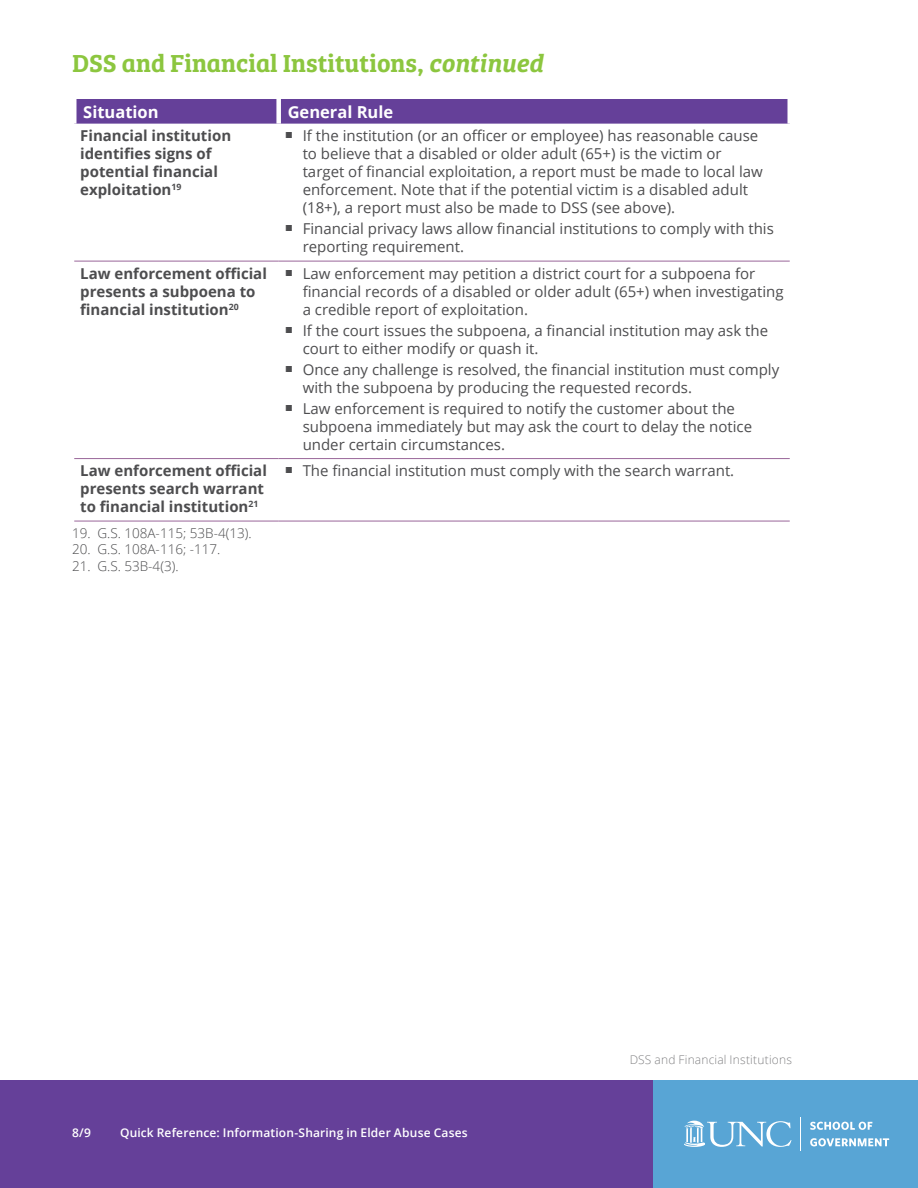
<style>
.page{position:relative;width:918px;height:1188px;background:#fff}
.page>*{position:absolute;margin:0;border:0;box-sizing:border-box;transform-origin:0 0}
.A_Header{font:25.5px "Bree Serif Sb";color:#8cc63f}
.Table_Header{font:700 16.5px "Open Sans";color:#fff}
.t1{font:15px/18px "Open Sans";color:#4d4d4f}
.Table_Text{font:700 15px/18px "Open Sans";color:#4d4d4f}
.Footnote{font:300 13.5px "Open Sans";color:#4d4d4f}
.t2{font:600 12px "Open Sans";letter-spacing:.015em;color:#fff}
.t3{font:300 12px "Open Sans";letter-spacing:.015em;color:#828284}
.s1{font-style:italic}
.s2{font-family:"Carta"}
</style>
<div class="page">
<div style="left:0;top:1080px;width:918px;height:108px;background:#654099"></div>
<div style="left:653px;top:1080px;width:265px;height:108px;background:#58a5d5"></div>
<svg style="left:810px;top:1122px;width:62px;height:8px"></svg>
<svg style="left:810px;top:1138px;width:79px;height:8px"></svg>
<hr style="left:800px;top:1117px;width:1px;height:34px;background:#fff">
<svg style="left:684px;top:1121px;width:108px;height:26px"></svg>
<div style="left:76px;top:99px;width:712px;height:25px;background:#654099"></div>
<div style="left:276px;top:99px;width:5px;height:25px;background:#fff"></div>
<hr style="left:74px;top:261px;width:205px;height:1px;background:#969">
<hr style="left:279px;top:261px;width:511px;height:1px;background:#969">
<hr style="left:74px;top:458px;width:205px;height:1px;background:#969">
<hr style="left:279px;top:458px;width:511px;height:1px;background:#969">
<hr style="left:74px;top:521px;width:205px;height:1px;background:#969">
<hr style="left:279px;top:521px;width:511px;height:1px;background:#969">
<p class="A_Header" style="left:72px;top:44px;width:472px">DSS and Financial Institutions, <span class="s1">continued</span></p>
<p class="Table_Header" style="left:83px;top:100px;width:77px">Situation</p>
<p class="Table_Header" style="left:288px;top:100px;width:107px">General Rule</p>
<p class="Table_Text" style="left:80px;top:126px;width:152px">Financial institution identifies signs of potential financial exploitation<sup>19</sup></p>
<p class="t1" style="left:303px;top:126px;width:462px;text-indent:-18px"><span class="s2">h</span> If the institution (or an officer or employee) has reasonable cause to believe that a disabled or older adult (65+) is the victim or target of financial exploitation, a report must be made to local law enforcement. Note that if the potential victim is a disabled adult (18+), a report must also be made to DSS (see above).</p>
<p class="t1" style="left:303px;top:219px;width:473px;text-indent:-18px"><span class="s2">h</span> Financial privacy laws allow financial institutions to comply with this reporting requirement.</p>
<p class="Table_Text" style="left:80px;top:264px;width:188px">Law enforcement official presents a subpoena to financial institution<sup>20</sup></p>
<p class="t1" style="left:303px;top:264px;width:483px;text-indent:-18px"><span class="s2">h</span> Law enforcement may petition a district court for a subpoena for financial records of a disabled or older adult (65+) when investigating a credible report of exploitation.</p>
<p class="t1" style="left:303px;top:321px;width:467px;text-indent:-18px"><span class="s2">h</span> If the court issues the subpoena, a financial institution may ask the court to either modify or quash it.</p>
<p class="t1" style="left:303px;top:360px;width:478px;text-indent:-18px"><span class="s2">h</span> Once any challenge is resolved, the financial institution must comply with the subpoena by producing the requested records.</p>
<p class="t1" style="left:303px;top:399px;width:451px;text-indent:-18px"><span class="s2">h</span> Law enforcement is required to notify the customer about the subpoena immediately but may ask the court to delay the notice under certain circumstances.</p>
<p class="Table_Text" style="left:80px;top:461px;width:188px">Law enforcement official presents search warrant to financial institution<sup>21</sup></p>
<p class="t1" style="left:285px;top:461px;width:451px"><span class="s2">h</span> The financial institution must comply with the search warrant.</p>
<p class="Footnote" style="left:72px;top:524px;width:181px">19. G.S. 108A-115; 53B-4(13).</p>
<p class="Footnote" style="left:72px;top:540px;width:150px">20. G.S. 108A-116; -117.</p>
<p class="Footnote" style="left:72px;top:556px;width:108px">21. G.S. 53B-4(3).</p>
<p class="t2" style="left:72px;top:1125px;width:20px">8/9</p>
<p class="t2" style="left:120px;top:1125px;width:349px">Quick Reference: Information-Sharing in Elder Abuse Cases</p>
<p class="t3" style="left:630px;top:1051px;width:164px">DSS and Financial Institutions</p>
</div>
